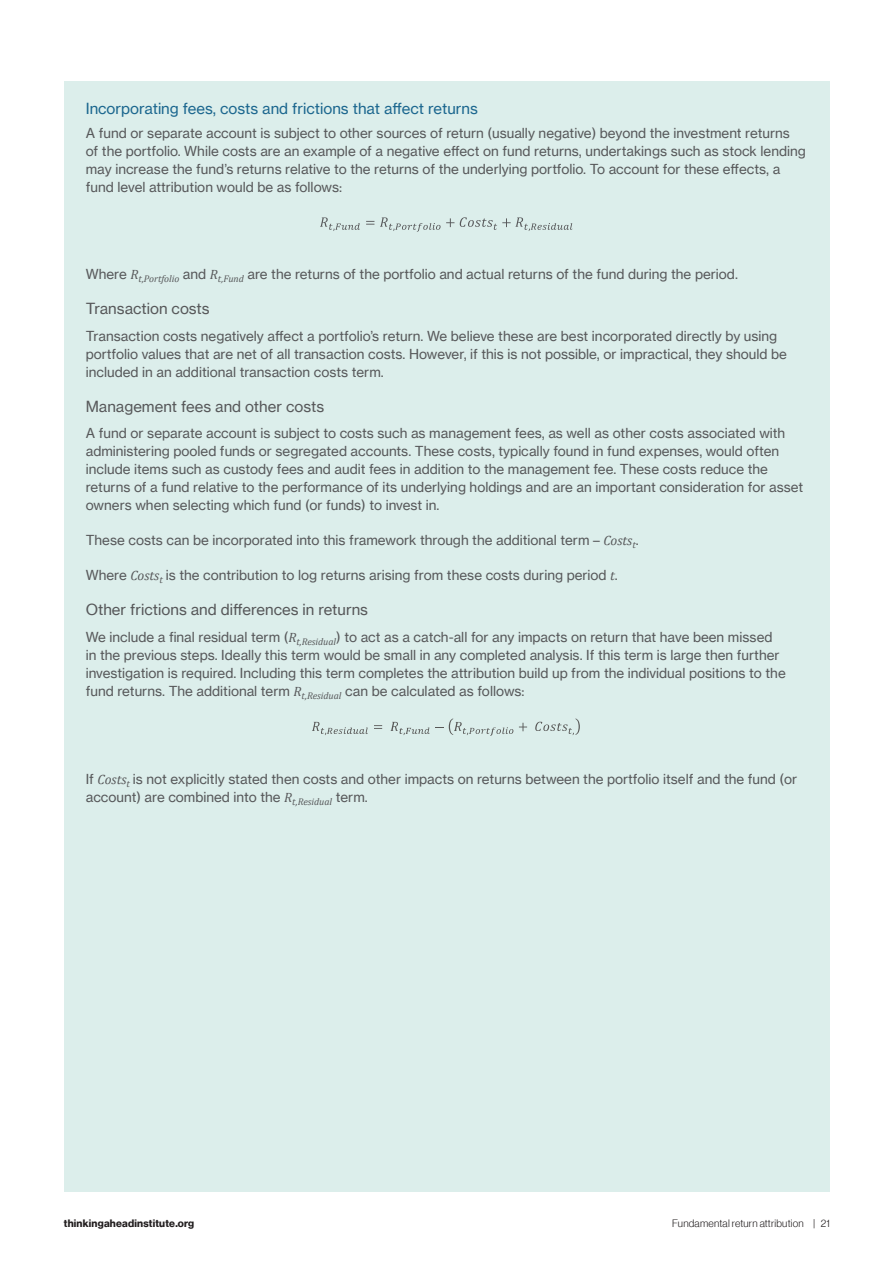
<style>
.page{position:relative;width:893px;height:1263px;background:#fff}
.page>*{position:absolute;margin:0;border:0;box-sizing:border-box;transform-origin:0 0}
.t1{font:15px "N Haas Grotesk TX Pro 55 Rg";color:#57585a}
.t2{font:15px "N Haas Grotesk TX Pro 55 Rg";color:#1c678f}
.t3{font:13.5px/18px "N Haas Grotesk TX Pro 55 Rg";color:#57585a}
.t4{font:10.5px "N Haas Grotesk DS Pro 45 Lt";letter-spacing:.02em;color:#231f20}
.t5{font:10.5px "N Haas Grotesk DS Pro 75 Bd";letter-spacing:.02em;color:#231f20}
.s1{font-family:"Cambria";font-style:italic}
</style>
<div class="page">
<div style="left:65px;top:81px;width:765px;height:1111px;background:#dceeeb"></div>
<svg style="left:312px;top:722px;width:56px;height:13px"></svg>
<svg style="left:374px;top:725px;width:8px;height:4px"></svg>
<svg style="left:391px;top:722px;width:52px;height:13px"></svg>
<svg style="left:449px;top:718px;width:64px;height:18px"></svg>
<svg style="left:519px;top:723px;width:8px;height:8px"></svg>
<svg style="left:535px;top:718px;width:45px;height:17px"></svg>
<svg style="left:320px;top:217px;width:40px;height:14px"></svg>
<svg style="left:366px;top:221px;width:8px;height:4px"></svg>
<svg style="left:380px;top:217px;width:74px;height:15px"></svg>
<svg style="left:460px;top:217px;width:112px;height:14px"></svg>
<p class="t2" style="left:86px;top:99px;width:394px">Incorporating fees, costs and frictions that affect returns</p>
<p class="t3" style="left:86px;top:124px;width:722px">A fund or separate account is subject to other sources of return (usually negative) beyond the investment returns of the portfolio. While costs are an example of a negative effect on fund returns, undertakings such as stock lending may increase the fund’s returns relative to the returns of the underlying portfolio. To account for these effects, a fund level attribution would be as follows:</p>
<p class="t3" style="left:86px;top:265px;width:654px">Where <span class="s1">R</span><sub>t,Portfolio</sub> and <span class="s1">R</span><sub>t,Fund</sub> are the returns of the portfolio and actual returns of the fund during the period.</p>
<p class="t1" style="left:86px;top:300px;width:125px">Transaction costs</p>
<p class="t3" style="left:86px;top:327px;width:703px">Transaction costs negatively affect a portfolio’s return. We believe these are best incorporated directly by using portfolio values that are net of all transaction costs. However, if this is not possible, or impractical, they should be included in an additional transaction costs term.</p>
<p class="t1" style="left:86px;top:397px;width:240px">Management fees and other costs</p>
<p class="t3" style="left:86px;top:424px;width:719px">A fund or separate account is subject to costs such as management fees, as well as other costs associated with administering pooled funds or segregated accounts. These costs, typically found in fund expenses, would often include items such as custody fees and audit fees in addition to the management fee. These costs reduce the returns of a fund relative to the performance of its underlying holdings and are an important consideration for asset owners when selecting which fund (or funds) to invest in.</p>
<p class="t3" style="left:86px;top:531px;width:554px">These costs can be incorporated into this framework through the additional term – <span class="s1">Costs</span><sub>t</sub>.</p>
<p class="t3" style="left:86px;top:566px;width:534px">Where <span class="s1">Costs</span><sub>t</sub> is the contribution to log returns arising from these costs during period <span class="s1">t</span>.</p>
<p class="t1" style="left:86px;top:601px;width:284px">Other frictions and differences in returns</p>
<p class="t3" style="left:86px;top:628px;width:701px">We include a final residual term (<span class="s1">R</span><sub>t,Residual</sub>) to act as a catch-all for any impacts on return that have been missed in the previous steps. Ideally this term would be small in any completed analysis. If this term is large then further investigation is required. Including this term completes the attribution build up from the individual positions to the fund returns. The additional term <span class="s1">R</span><sub>t,Residual</sub> can be calculated as follows:</p>
<p class="t3" style="left:86px;top:770px;width:713px">If <span class="s1">Costs</span><sub>t</sub> is not explicitly stated then costs and other impacts on returns between the portfolio itself and the fund (or account) are combined into the <span class="s1">R</span><sub>t,Residual</sub> term.</p>
<p class="t5" style="left:64px;top:1217px;width:132px">thinkingaheadinstitute.org</p>
<p class="t4" style="left:672px;top:1217px;width:159px">Fundamental return attribution | 21</p>
</div>
